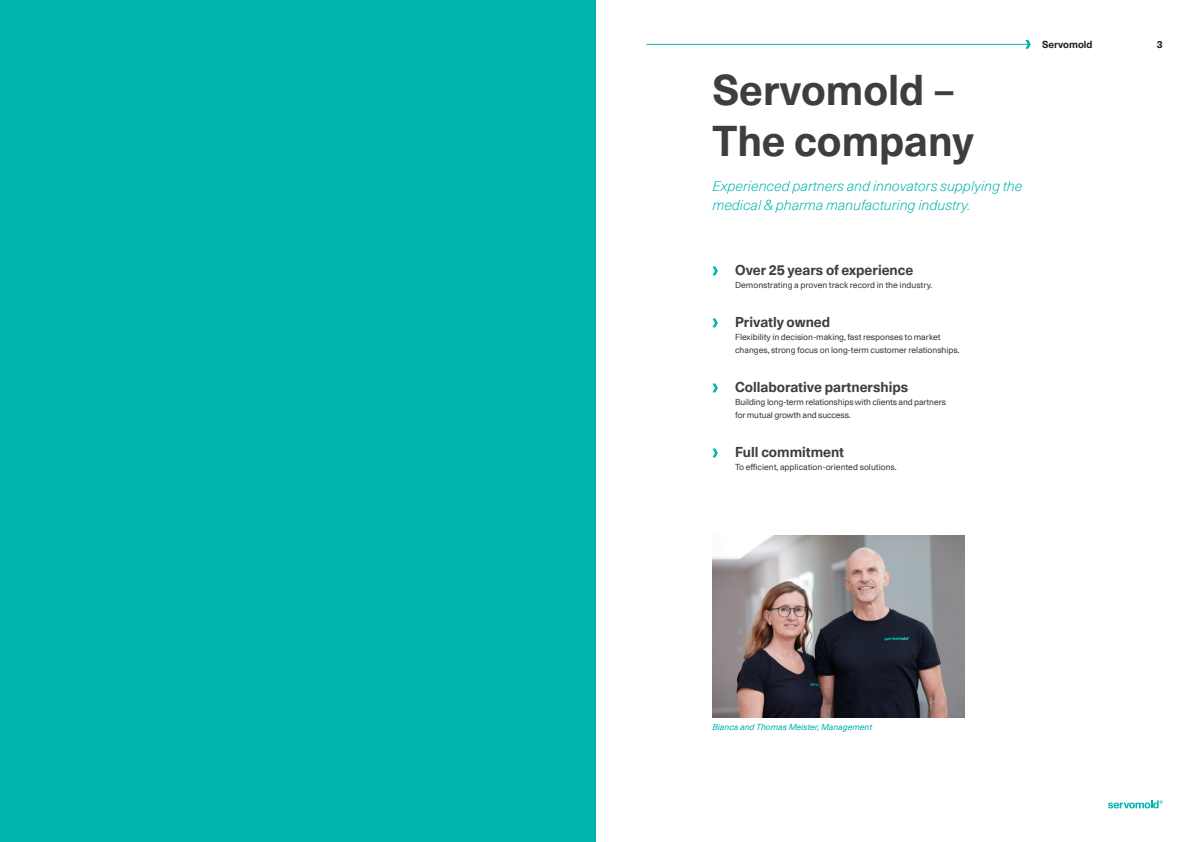
<style>
.page{position:relative;width:1191px;height:842px;background:#fff}
.page>*{position:absolute;margin:0;border:0;box-sizing:border-box;transform-origin:0 0}
.Überschrift_01{font:700 42px "Unica 77 LLTT";color:#3e3e3f}
.Überschrift_01-2{font:italic 300 14px "Unica 77 LLTT";color:#00b5ae}
.Fließtext{font:700 14px "Unica 77 LLTT";color:#3e3e3f}
.Inhalt___Seitenzahl{font:700 10px "Unica 77 LLTT";color:#231f20}
.Fließtext-2{font:8.5px "Unica 77 LLTT";letter-spacing:-.005em;color:#3e3e3f}
.Überschrift_01-3{font:italic 8.5px "Unica 77 LLTT";color:#00b5ae}
</style>
<div class="page">
<hr style="left:646px;top:44px;width:383px;height:1px;background:#00b5ae">
<svg style="left:1025px;top:40px;width:5px;height:9px"></svg>
<svg style="left:1108px;top:800px;width:54px;height:8px"></svg>
<div style="left:0;top:0;width:595px;height:842px;background:#00b5ae"></div>
<img style="left:712px;top:535px;width:252px;height:182px">
<svg style="left:712px;top:267px;width:6px;height:8px"></svg>
<svg style="left:712px;top:319px;width:6px;height:8px"></svg>
<svg style="left:712px;top:384px;width:6px;height:8px"></svg>
<svg style="left:712px;top:449px;width:6px;height:8px"></svg>
<p class="Überschrift_01" style="left:712px;top:61px;width:245px">Servomold –</p>
<p class="Überschrift_01" style="left:712px;top:112px;width:263px">The company</p>
<p class="Überschrift_01-2" style="left:712px;top:177px;width:311px">Experienced partners and innovators supplying the</p>
<p class="Überschrift_01-2" style="left:712px;top:196px;width:259px">medical &amp; pharma manufacturing industry.</p>
<p class="Inhalt___Seitenzahl" style="left:1042px;top:37px;width:52px">Servomold</p>
<p class="Inhalt___Seitenzahl" style="left:1156px;top:37px;width:7px">3</p>
<p class="Fließtext" style="left:735px;top:261px;width:180px">Over 25 years of experience</p>
<p class="Fließtext-2" style="left:735px;top:280px;width:199px">Demonstrating a proven track record in the industry.</p>
<p class="Fließtext" style="left:735px;top:313px;width:97px">Privatly owned</p>
<p class="Fließtext-2" style="left:735px;top:332px;width:207px">Flexibility in decision-making, fast responses to market</p>
<p class="Fließtext-2" style="left:735px;top:345px;width:226px">changes, strong focus on long-term customer relationships.</p>
<p class="Fließtext" style="left:735px;top:378px;width:174px">Collaborative partnerships</p>
<p class="Fließtext-2" style="left:735px;top:397px;width:212px">Building long-term relationships with clients and partners</p>
<p class="Fließtext-2" style="left:735px;top:410px;width:117px">for mutual growth and success.</p>
<p class="Fließtext" style="left:735px;top:443px;width:110px">Full commitment</p>
<p class="Fließtext-2" style="left:735px;top:462px;width:163px">To efficient, application-oriented solutions.</p>
<p class="Überschrift_01-3" style="left:712px;top:722px;width:161px">Bianca and Thomas Meister, Management</p>
</div>
